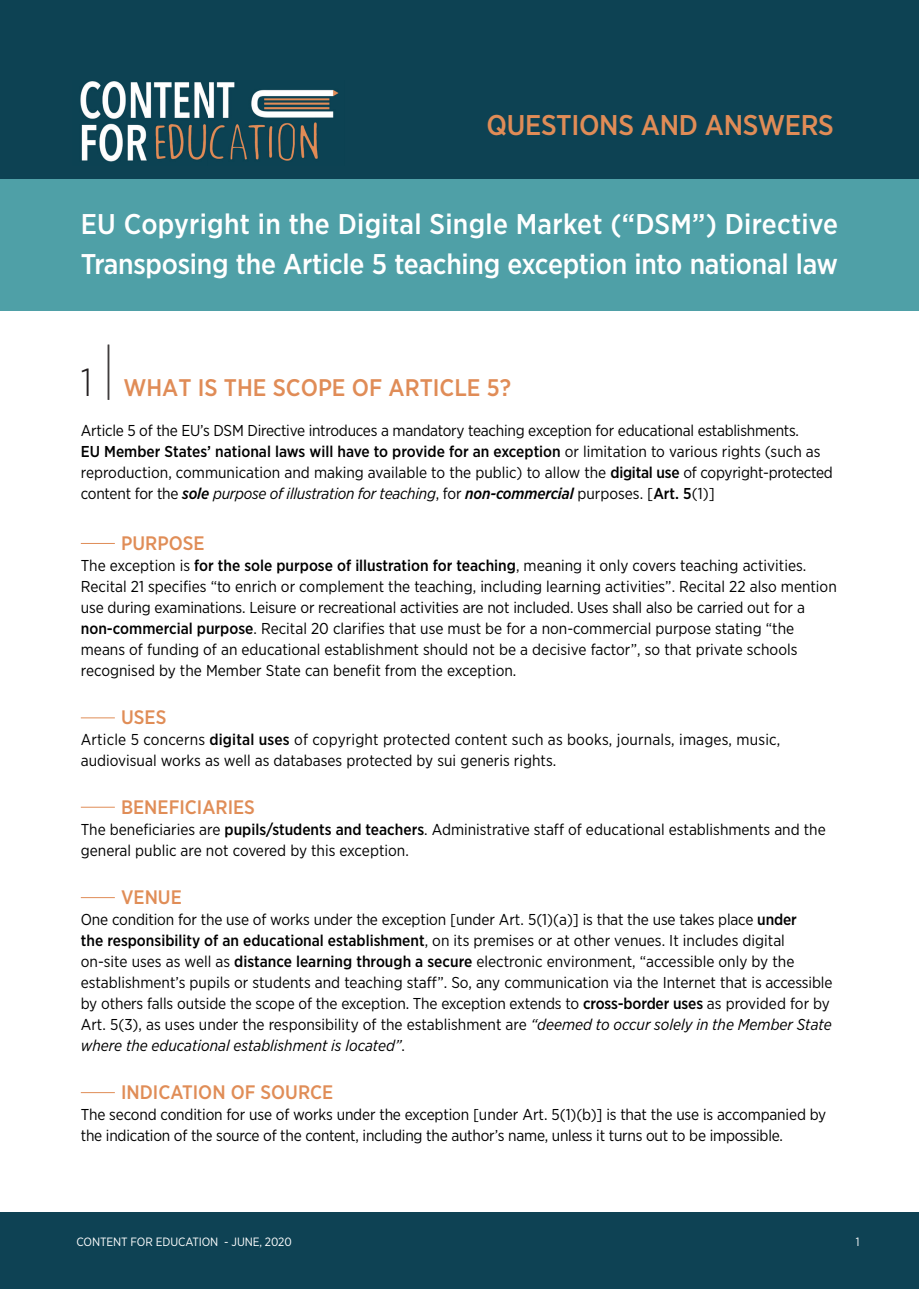
<style>
.page{position:relative;width:919px;height:1289px;background:#fff}
.page>*{position:absolute;margin:0;border:0;box-sizing:border-box;transform-origin:0 0}
.t1{font:300 39px "Gotham Narrow";color:#231f20}
.t2{font:500 28.5px/40.5px "Gotham Narrow";letter-spacing:-.01em;color:#fff}
.t3{font:500 28.5px "Gotham Narrow";letter-spacing:-.01em;color:#e08c57}
.t4{font:500 24px "Gotham Narrow";color:#e08c57}
.t5{font:500 19.5px "Gotham Narrow";color:#e08d57}
.t6{font:15.75px/21px "Gotham Narrow";color:#000}
.t7{font:12px "Gotham Narrow";letter-spacing:-.01em;color:#fff}
.s1{font-weight:500}
.s2{font-weight:500;font-style:italic}
.s3{font-style:italic}
</style>
<div class="page">
<div style="left:0;top:0;width:918px;height:179px;background:#0d4253"></div>
<div style="left:0;top:179px;width:918px;height:131px;background:#4fa0a7"></div>
<img style="left:80px;top:81px;width:259px;height:81px">
<hr style="left:108px;top:344px;width:1px;height:56px;background:#231f20">
<hr style="left:109px;top:344px;width:1px;height:56px;background:#231f20">
<div style="left:0;top:1212px;width:918px;height:76px;background:#0e4254"></div>
<hr style="left:81px;top:543px;width:34px;height:1px;background:#e08d57">
<hr style="left:81px;top:717px;width:34px;height:1px;background:#e08d57">
<hr style="left:81px;top:806px;width:34px;height:1px;background:#e08d57">
<hr style="left:81px;top:897px;width:34px;height:1px;background:#e08d57">
<hr style="left:81px;top:1092px;width:34px;height:1px;background:#e08d57">
<h2 class="t3" style="left:486px;top:107px;width:349px">QUESTIONS AND ANSWERS</h2>
<h2 class="t2" style="left:81px;top:203px;width:758px">EU Copyright in the Digital Single Market (“DSM”) Directive<br>Transposing the Article 5 teaching exception into national law</h2>
<h1 class="t1" style="left:81px;top:358px;width:13px">1</h1>
<h3 class="t4" style="left:123px;top:372px;width:389px">WHAT IS THE SCOPE OF ARTICLE 5?</h3>
<p class="t6" style="left:81px;top:419px;width:753px">Article 5 of the EU’s DSM Directive introduces a mandatory teaching exception for educational establishments.<br><span class="s1">EU Member States’ national laws will have to provide for an exception</span> or limitation to various rights (such as reproduction, communication and making available to the public) to allow the <span class="s1">digital use</span> of copyright-protected content for the <span class="s2">sole</span> <span class="s3">purpose of illustration for teaching</span>, for <span class="s2">non-commercial</span> purposes. [<span class="s1">Art. 5</span>(1)]</p>
<p class="t5" style="left:121px;top:530px;width:85px">PURPOSE</p>
<p class="t6" style="left:81px;top:554px;width:757px">The exception is <span class="s1">for the sole purpose of illustration for teaching</span>, meaning it only covers teaching activities.<br>Recital 21 specifies “to enrich or complement the teaching, including learning activities”. Recital 22 also mention use during examinations. Leisure or recreational activities are not included. Uses shall also be carried out for a <span class="s1">non-commercial purpose</span>. Recital 20 clarifies that use must be for a non-commercial purpose stating “the means of funding of an educational establishment should not be a decisive factor”, so that private schools recognised by the Member State can benefit from the exception.</p>
<p class="t5" style="left:121px;top:704px;width:47px">USES</p>
<p class="t6" style="left:81px;top:728px;width:701px">Article 5 concerns <span class="s1">digital uses</span> of copyright protected content such as books, journals, images, music, audiovisual works as well as databases protected by sui generis rights.</p>
<p class="t5" style="left:121px;top:794px;width:135px">BENEFICIARIES</p>
<p class="t6" style="left:81px;top:818px;width:746px">The beneficiaries are <span class="s1">pupils/students and teachers</span>. Administrative staff of educational establishments and the general public are not covered by this exception.</p>
<p class="t5" style="left:121px;top:884px;width:62px">VENUE</p>
<p class="t6" style="left:81px;top:908px;width:753px">One condition for the use of works under the exception [under Art. 5(1)(a)] is that the use takes place <span class="s1">under<br>the responsibility of an educational establishment</span>, on its premises or at other venues. It includes digital on-site uses as well as <span class="s1">distance learning through a secure</span> electronic environment, “accessible only by the establishment’s pupils or students and teaching staff”. So, any communication via the Internet that is accessible by others falls outside the scope of the exception. The exception extends to <span class="s1">cross-border uses</span> as provided for by Art. 5(3), as uses under the responsibility of the establishment are <span class="s3">“deemed to occur solely in the Member State where the educational establishment is located”</span>.</p>
<p class="t5" style="left:121px;top:1079px;width:214px">INDICATION OF SOURCE</p>
<p class="t6" style="left:81px;top:1103px;width:746px">The second condition for use of works under the exception [under Art. 5(1)(b)] is that the use is accompanied by the indication of the source of the content, including the author’s name, unless it turns out to be impossible.</p>
<p class="t7" style="left:77px;top:1234px;width:217px">CONTENT FOR EDUCATION - JUNE, 2020</p>
<p class="t7" style="left:855px;top:1234px;width:5px">1</p>
</div>
